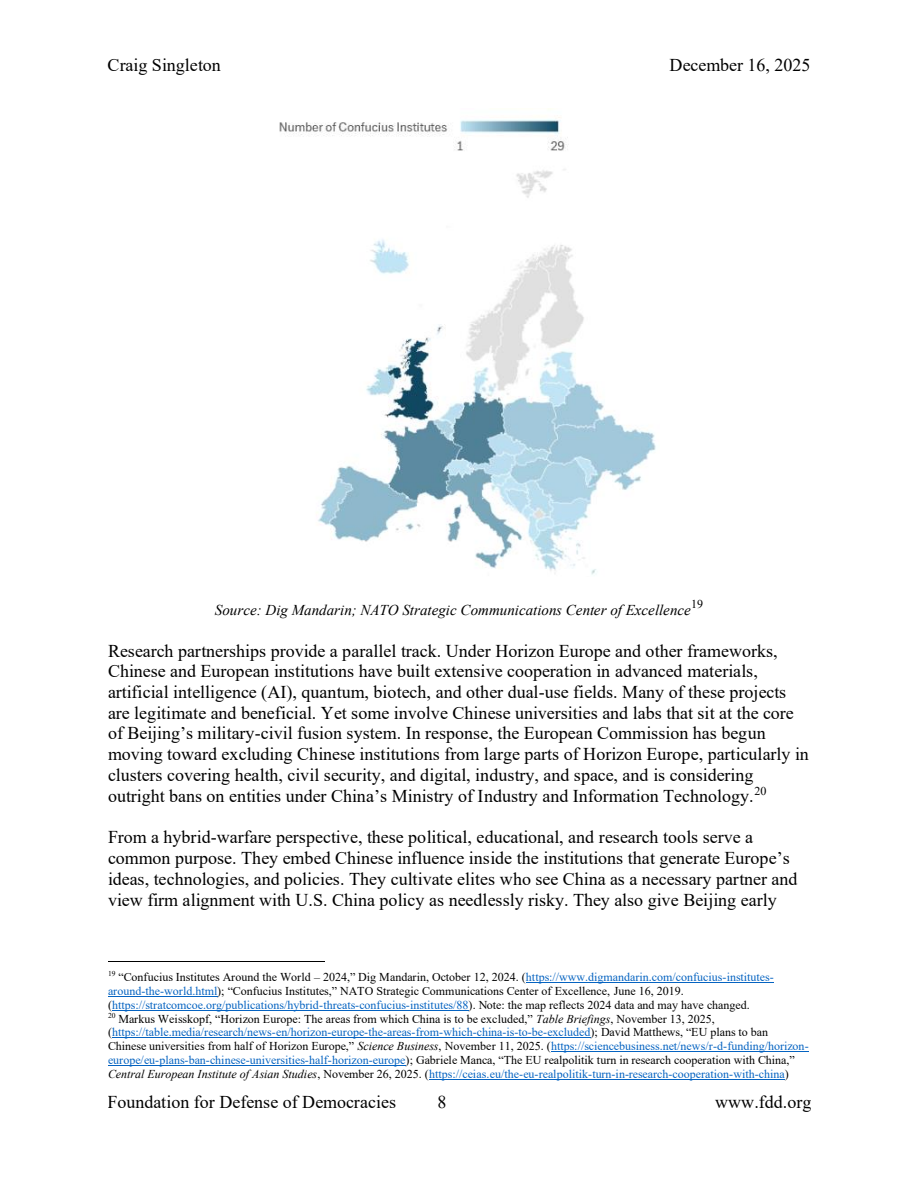
<style>
.page{position:relative;width:918px;height:1188px;background:#fff}
.page>*{position:absolute;margin:0;border:0;box-sizing:border-box;transform-origin:0 0}
.t1{font:18px/20.7px "Times New Roman";color:#000}
.t2{font:italic 15px "Times New Roman";color:#000}
.t3{font:12px/13.8px "Times New Roman";color:#0563c1}
.t4{font:12px/14px "Times New Roman";color:#000}
.s1{color:#0563c1}
.s2{color:#000}
.s3{font-style:italic;color:#000}
</style>
<div class="page">
<hr style="left:108px;top:961px;width:216px;height:1px;background:#000">
<hr style="left:526px;top:982px;width:248px;height:1px;background:#0563c1">
<hr style="left:108px;top:996px;width:109px;height:1px;background:#0563c1">
<hr style="left:112px;top:1010px;width:357px;height:1px;background:#0563c1">
<hr style="left:112px;top:1038px;width:479px;height:1px;background:#0563c1">
<hr style="left:551px;top:1051px;width:257px;height:1px;background:#0563c1">
<hr style="left:108px;top:1065px;width:298px;height:1px;background:#0563c1">
<hr style="left:429px;top:1079px;width:356px;height:1px;background:#0563c1">
<img style="left:279px;top:108px;width:377px;height:467px">
<p class="t1" style="left:108px;top:54px;width:115px">Craig Singleton</p>
<p class="t1" style="left:670px;top:54px;width:142px">December 16, 2025</p>
<p class="t4" style="left:691px;top:597px;width:13px">19</p>
<p class="t1" style="left:108px;top:640px;width:702px">Research partnerships provide a parallel track. Under Horizon Europe and other frameworks, Chinese and European institutions have built extensive cooperation in advanced materials, artificial intelligence (AI), quantum, biotech, and other dual-use fields. Many of these projects are legitimate and beneficial. Yet some involve Chinese universities and labs that sit at the core of Beijing’s military-civil fusion system. In response, the European Commission has begun moving toward excluding Chinese institutions from large parts of Horizon Europe, particularly in clusters covering health, civil security, and digital, industry, and space, and is considering outright bans on entities under China’s Ministry of Industry and Information Technology.<sup>20</sup></p>
<p class="t1" style="left:108px;top:827px;width:691px">From a hybrid-warfare perspective, these political, educational, and research tools serve a common purpose. They embed Chinese influence inside the institutions that generate Europe’s ideas, technologies, and policies. They cultivate elites who see China as a necessary partner and view firm alignment with U.S. China policy as needlessly risky. They also give Beijing early</p>
<p class="t2" style="left:215px;top:601px;width:477px">Source: Dig Mandarin; NATO Strategic Communications Center of Excellence</p>
<p class="t4" style="left:108px;top:970px;width:667px"><sup>19</sup> “Confucius Institutes Around the World – 2024,” Dig Mandarin, October 12, 2024. (<span class="s1">https://www.digmandarin.com/confucius-institutes&shy;around-the-world.html</span>); “Confucius Institutes,” NATO Strategic Communications Center of Excellence, June 16, 2019. (<span class="s1">https://stratcomcoe.org/publications/hybrid-threats-confucius-institutes/88</span>). Note: the map reflects 2024 data and may have changed.</p>
<p class="t3" style="left:108px;top:1012px;width:702px"><sup>20</sup> <span class="s2">Markus Weisskopf, “Horizon Europe: The areas from which China is to be excluded,”</span> <span class="s3">Table Briefings</span><span class="s2">, November 13, 2025, (</span>https://table.media/research/news-en/horizon-europe-the-areas-from-which-china-is-to-be-excluded<span class="s2">); David Matthews, “EU plans to ban Chinese universities from half of Horizon Europe,”</span> <span class="s3">Science Business</span><span class="s2">, November 11, 2025. (</span>https://sciencebusiness.net/news/r-d-funding/horizon&shy;europe/eu-plans-ban-chinese-universities-half-horizon-europe<span class="s2">); Gabriele Manca, “The EU realpolitik turn in research cooperation with China,” </span><span class="s3">Central European Institute of Asian Studies</span><span class="s2">, November 26, 2025. (</span>https://ceias.eu/the-eu-realpolitik-turn-in-research-cooperation-with-china<span class="s2">)</span></p>
<p class="t1" style="left:108px;top:1092px;width:290px">Foundation for Defense of Democracies</p>
<p class="t1" style="left:437px;top:1092px;width:10px">8</p>
<p class="t1" style="left:715px;top:1092px;width:98px">www.fdd.org</p>
</div>
